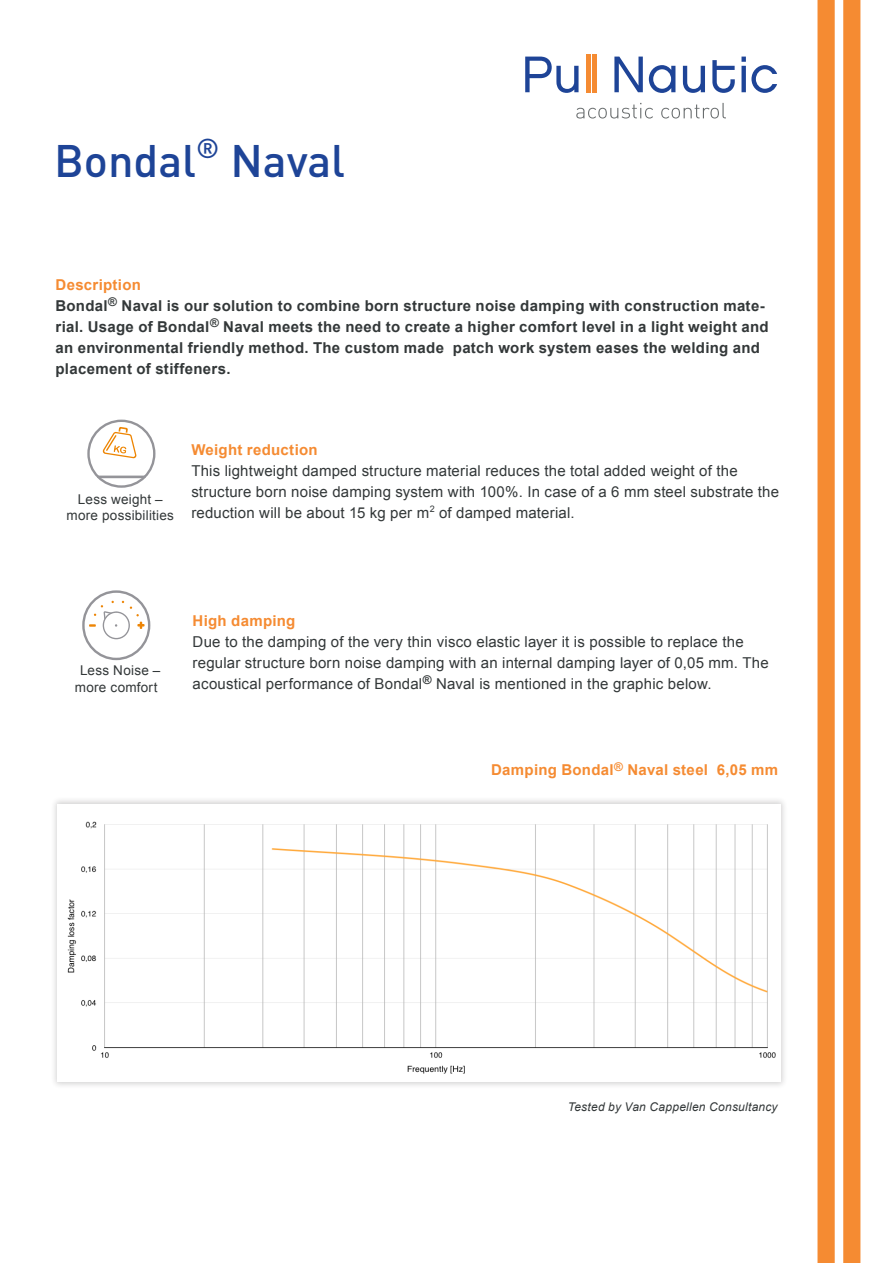
<style>
.page{position:relative;width:893px;height:1263px;background:#fff}
.page>*{position:absolute;margin:0;border:0;box-sizing:border-box;transform-origin:0 0}
.t1{font:45px "DIN Medium Alternate";color:#1e4497}
.t2{font:15px/21px "Arial";letter-spacing:.01em;color:#333839}
.t3{font:700 15px/21px "Arial";letter-spacing:.02em;color:#333839}
.t4{font:700 15px "Arial";letter-spacing:.02em;color:#f58b32}
.t5{font:13.5px/16.2px "Arial";letter-spacing:.02em;color:#333839;text-align:center}
.t6{font:italic 12px "Arial";letter-spacing:.02em;color:#333839}
</style>
<div class="page">
<svg style="left:525px;top:57px;width:54px;height:36px"></svg>
<hr style="left:586px;top:54px;width:4px;height:38px;background:#f58b32">
<div style="left:592px;top:54px;width:5px;height:38px;background:#f58b32"></div>
<svg style="left:614px;top:57px;width:29px;height:35px"></svg>
<svg style="left:649px;top:65px;width:26px;height:28px"></svg>
<svg style="left:683px;top:66px;width:22px;height:27px"></svg>
<svg style="left:712px;top:60px;width:23px;height:33px"></svg>
<svg style="left:741px;top:57px;width:36px;height:36px"></svg>
<svg style="left:576px;top:103px;width:77px;height:16px"></svg>
<svg style="left:661px;top:103px;width:65px;height:16px"></svg>
<div style="left:817px;top:0;width:18px;height:1263px;background:#f58b32"></div>
<div style="left:843px;top:0;width:17px;height:1263px;background:#f58b32"></div>
<svg style="left:82px;top:590px;width:68px;height:70px"></svg>
<div style="left:50px;top:797px;width:738px;height:292px;background:#231f20;opacity:.2"></div>
<img style="left:58px;top:804px;width:722px;height:278px">
<svg style="left:87px;top:420px;width:68px;height:68px"></svg>
<p class="t1" style="left:54px;top:132px;width:293px">Bondal<sup>®</sup> Naval</p>
<p class="t4" style="left:56px;top:275px;width:87px">Description</p>
<p class="t3" style="left:56px;top:296px;width:715px">Bondal<sup>®</sup> Naval is our solution to combine born structure noise damping with construction mate&shy;rial. Usage of Bondal<sup>®</sup> Naval meets the need to create a higher comfort level in a light weight and an environmental friendly method. The custom made patch work system eases the welding and placement of stiffeners.</p>
<p class="t5" style="left:67px;top:491px;width:109px">Less weight – more possibilities</p>
<p class="t4" style="left:191px;top:439px;width:128px">Weight reduction</p>
<p class="t2" style="left:191px;top:460px;width:589px">This lightweight damped structure material reduces the total added weight of the structure born noise damping system with 100%. In case of a 6 mm steel substrate the reduction will be about 15 kg per m<sup>2</sup> of damped material.</p>
<p class="t5" style="left:80px;top:663px;width:82px">Less Noise –</p>
<p class="t5" style="left:75px;top:679px;width:84px">more comfort</p>
<p class="t4" style="left:193px;top:610px;width:104px">High damping</p>
<p class="t2" style="left:193px;top:631px;width:578px">Due to the damping of the very thin visco elastic layer it is possible to replace the regular structure born noise damping with an internal damping layer of 0,05 mm. The acoustical performance of Bondal<sup>®</sup> Naval is mentioned in the graphic below.</p>
<p class="t4" style="left:491px;top:760px;width:288px">Damping Bondal<sup>®</sup> Naval steel 6,05 mm</p>
<p class="t6" style="left:568px;top:1099px;width:211px">Tested by Van Cappellen Consultancy</p>
</div>
